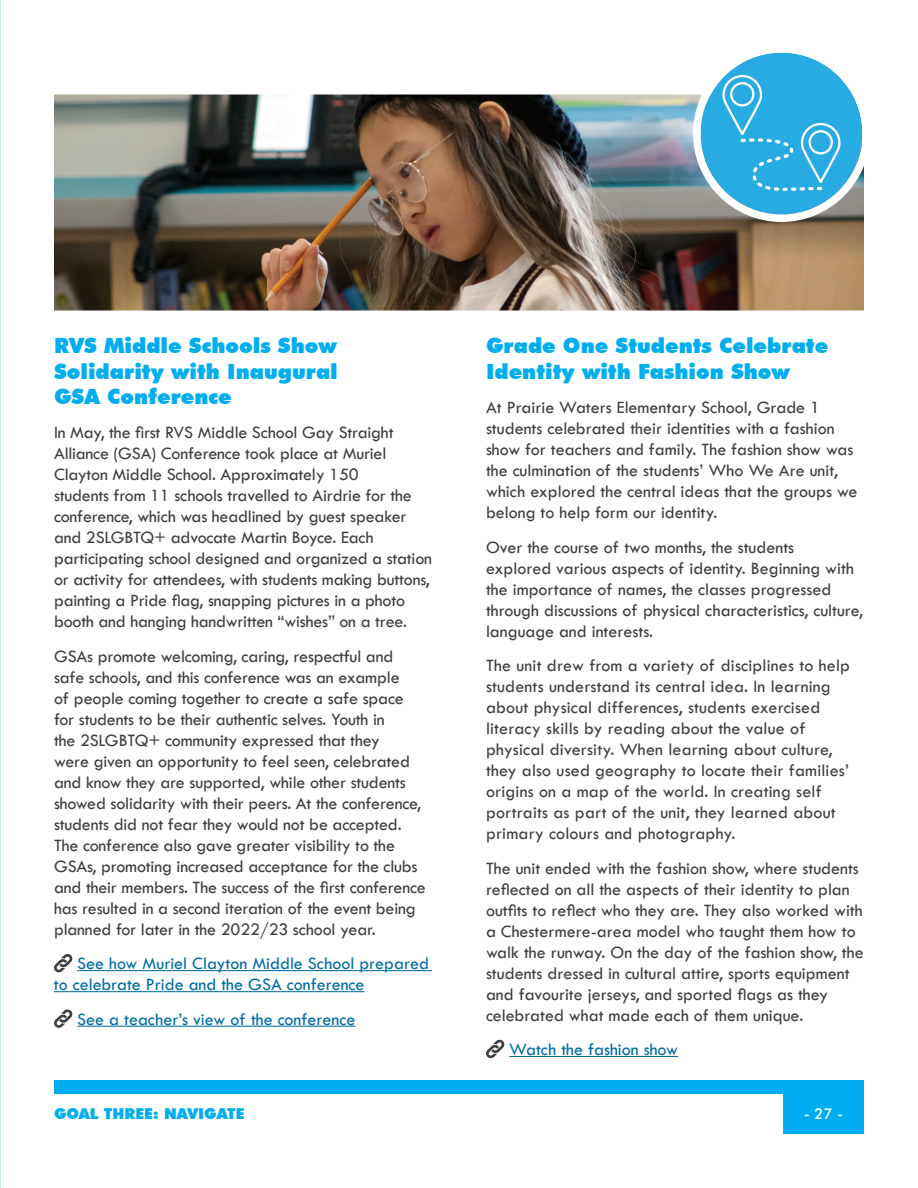
<style>
.page{position:relative;width:918px;height:1188px;background:#fff}
.page>*{position:absolute;margin:0;border:0;box-sizing:border-box;transform-origin:0 0}
.t1{font:900 21px/25.2px "Futura BT";color:#00aeef;text-align:justify}
.t2{font:18px/21px "Tw Cen";color:#3e3e3f}
.t3{font:18px/21px "Tw Cen";color:#006ca4}
.t4{font:900 15px "Futura BT";color:#00aeef}
.t5{font:500 15px "Futura BT";color:#fff}
</style>
<div class="page">
<hr style="left:77px;top:970px;width:355px;height:1px;background:#006ca4">
<hr style="left:54px;top:991px;width:310px;height:1px;background:#006ca4">
<hr style="left:77px;top:1026px;width:278px;height:1px;background:#006ca4">
<svg style="left:54px;top:954px;width:19px;height:19px"></svg>
<svg style="left:54px;top:1009px;width:19px;height:19px"></svg>
<hr style="left:509px;top:1056px;width:169px;height:1px;background:#006ca4">
<svg style="left:486px;top:1039px;width:19px;height:20px"></svg>
<img style="left:54px;top:94px;width:810px;height:216px">
<div style="left:783px;top:1094px;width:81px;height:40px;background:#00aeef"></div>
<div style="left:54px;top:1080px;width:810px;height:14px;background:#00aeef"></div>
<div style="left:700px;top:52px;width:162px;height:162px;background:#27abe2;border-radius:50%"></div>
<svg style="left:721px;top:74px;width:121px;height:117px"></svg>
<div style="left:693px;top:45px;width:177px;height:177px;border:8px solid #fff;border-radius:50%"></div>
<p class="t1" style="left:54px;top:333px;width:285px">RVS Middle Schools Show Solidarity with Inaugural GSA Conference</p>
<p class="t2" style="left:54px;top:422px;width:380px">In May, the first RVS Middle School Gay Straight Alliance (GSA) Conference took place at Muriel Clayton Middle School. Approximately 150<br>students from 11 schools travelled to Airdrie for the conference, which was headlined by guest speaker and 2SLGBTQ+ advocate Martin Boyce. Each participating school designed and organized a station or activity for attendees, with students making buttons, painting a Pride flag, snapping pictures in a photo booth and hanging handwritten “wishes” on a tree.</p>
<p class="t2" style="left:54px;top:646px;width:373px">GSAs promote welcoming, caring, respectful and safe schools, and this conference was an example<br>of people coming together to create a safe space for students to be their authentic selves. Youth in<br>the 2SLGBTQ+ community expressed that they<br>were given an opportunity to feel seen, celebrated and know they are supported, while other students showed solidarity with their peers. At the conference, students did not fear they would not be accepted.<br>The conference also gave greater visibility to the GSAs, promoting increased acceptance for the clubs and their members. The success of the first conference has resulted in a second iteration of the event being planned for later in the 2022/23 school year.</p>
<p class="t3" style="left:54px;top:953px;width:377px;text-indent:23px">See how Muriel Clayton Middle School prepared to celebrate Pride and the GSA conference</p>
<p class="t3" style="left:77px;top:1009px;width:280px">See a teacher’s view of the conference</p>
<p class="t1" style="left:486px;top:333px;width:344px">Grade One Students Celebrate<br>Identity with Fashion Show</p>
<p class="t2" style="left:486px;top:397px;width:373px">At Prairie Waters Elementary School, Grade 1 students celebrated their identities with a fashion show for teachers and family. The fashion show was the culmination of the students’ Who We Are unit, which explored the central ideas that the groups we belong to help form our identity.</p>
<p class="t2" style="left:486px;top:536px;width:379px">Over the course of two months, the students explored various aspects of identity. Beginning with the importance of names, the classes progressed through discussions of physical characteristics, culture, language and interests.</p>
<p class="t2" style="left:486px;top:655px;width:366px">The unit drew from a variety of disciplines to help students understand its central idea. In learning about physical differences, students exercised literacy skills by reading about the value of physical diversity. When learning about culture, they also used geography to locate their families’ origins on a map of the world. In creating self portraits as part of the unit, they learned about primary colours and photography.</p>
<p class="t2" style="left:486px;top:858px;width:379px">The unit ended with the fashion show, where students reflected on all the aspects of their identity to plan outfits to reflect who they are. They also worked with a Chestermere-area model who taught them how to walk the runway. On the day of the fashion show, the students dressed in cultural attire, sports equipment and favourite jerseys, and sported flags as they celebrated what made each of them unique.</p>
<p class="t3" style="left:509px;top:1039px;width:170px">Watch the fashion show</p>
<p class="t4" style="left:54px;top:1105px;width:192px">GOAL THREE: NAVIGATE</p>
<p class="t5" style="left:804px;top:1105px;width:41px">- 27 -</p>
</div>
